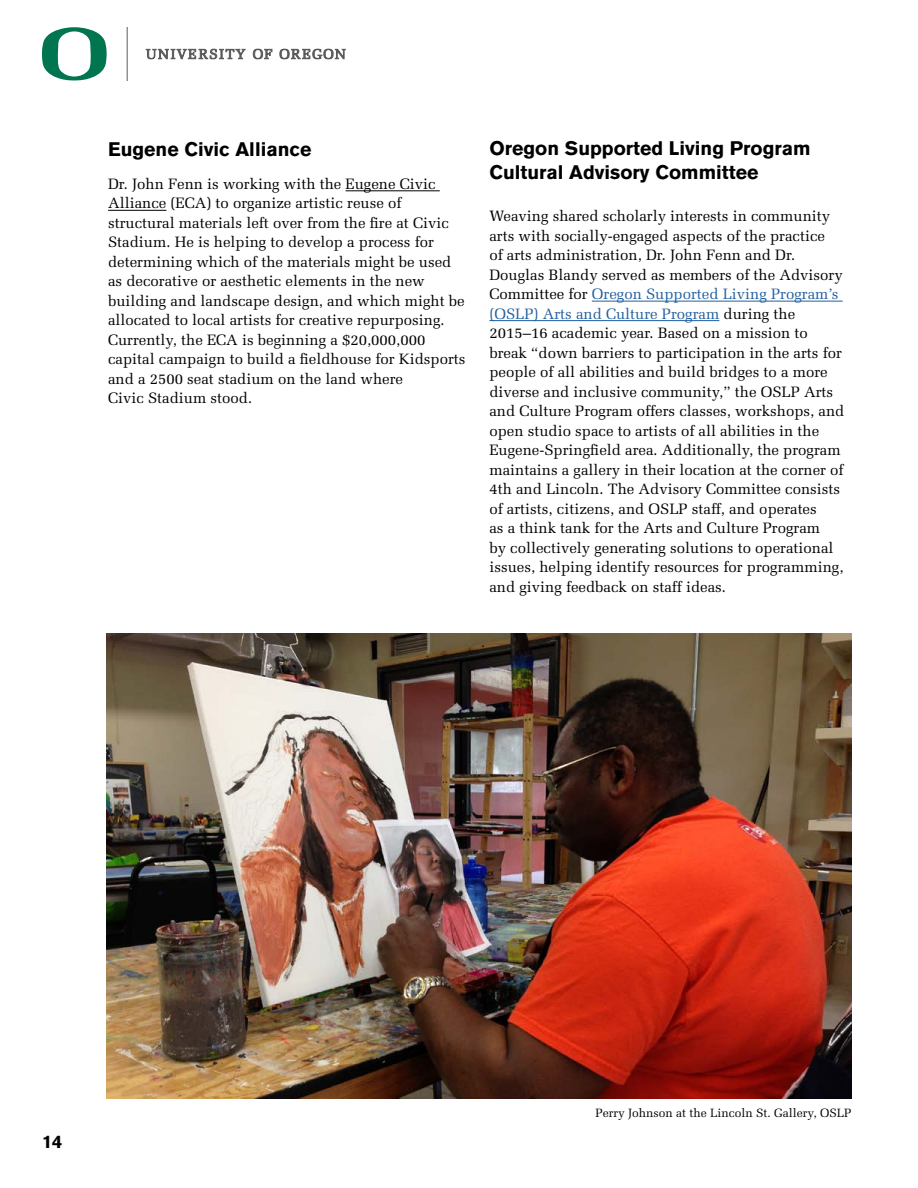
<style>
.page{position:relative;width:918px;height:1188px;background:#fff}
.page>*{position:absolute;margin:0;border:0;box-sizing:border-box;transform-origin:0 0}
.t1{font:700 19.5px/23.4px "Akzidenz Grotesk BQ";color:#000}
.t2{font:700 18px "Akzidenz Grotesk BQ";color:#000}
.t3{font:15px/19.5px "Melior";color:#000}
.t4{font:12px "Melior";color:#000}
.s1{color:#215e9e}
</style>
<div class="page">
<svg style="left:146px;top:49px;width:99px;height:10px"></svg>
<svg style="left:253px;top:49px;width:19px;height:10px"></svg>
<svg style="left:280px;top:49px;width:65px;height:10px"></svg>
<hr style="left:127px;top:27px;width:1px;height:54px;background:#5a5b5d">
<svg style="left:42px;top:27px;width:65px;height:54px"></svg>
<hr style="left:592px;top:301px;width:251px;height:1px;background:#215e9e">
<hr style="left:489px;top:320px;width:230px;height:1px;background:#215e9e">
<img style="left:106px;top:634px;width:745px;height:464px">
<hr style="left:346px;top:190px;width:94px;height:1px;background:#000">
<hr style="left:108px;top:210px;width:58px;height:1px;background:#000">
<h1 class="t1" style="left:108px;top:137px;width:205px">Eugene Civic Alliance</h1>
<p class="t3" style="left:108px;top:174px;width:359px">Dr. John Fenn is working with the Eugene Civic Alliance (ECA) to organize artistic reuse of structural materials left over from the fire at Civic Stadium. He is helping to develop a process for determining which of the materials might be used as decorative or aesthetic elements in the new building and landscape design, and which might be allocated to local artists for creative repurposing.<br>Currently, the ECA is beginning a $20,000,000 capital campaign to build a fieldhouse for Kidsports and a 2500 seat stadium on the land where<br>Civic Stadium stood.</p>
<h1 class="t1" style="left:489px;top:137px;width:323px">Oregon Supported Living Program<br>Cultural Advisory Committee</h1>
<p class="t3" style="left:489px;top:206px;width:356px">Weaving shared scholarly interests in community arts with socially-engaged aspects of the practice<br>of arts administration, Dr. John Fenn and Dr.<br>Douglas Blandy served as members of the Advisory Committee for <span class="s1">Oregon Supported Living Program’s (OSLP) Arts and Culture Program</span> during the 2015–16 academic year. Based on a mission to break “down barriers to participation in the arts for people of all abilities and build bridges to a more diverse and inclusive community,” the OSLP Arts and Culture Program offers classes, workshops, and open studio space to artists of all abilities in the Eugene-Springfield area. Additionally, the program maintains a gallery in their location at the corner of 4th and Lincoln. The Advisory Committee consists of artists, citizens, and OSLP staff, and operates<br>as a think tank for the Arts and Culture Program<br>by collectively generating solutions to operational issues, helping identify resources for programming, and giving feedback on staff ideas.</p>
<p class="t2" style="left:42px;top:1131px;width:22px">14</p>
<p class="t4" style="left:596px;top:1105px;width:257px">Perry Johnson at the Lincoln St. Gallery, OSLP</p>
</div>
